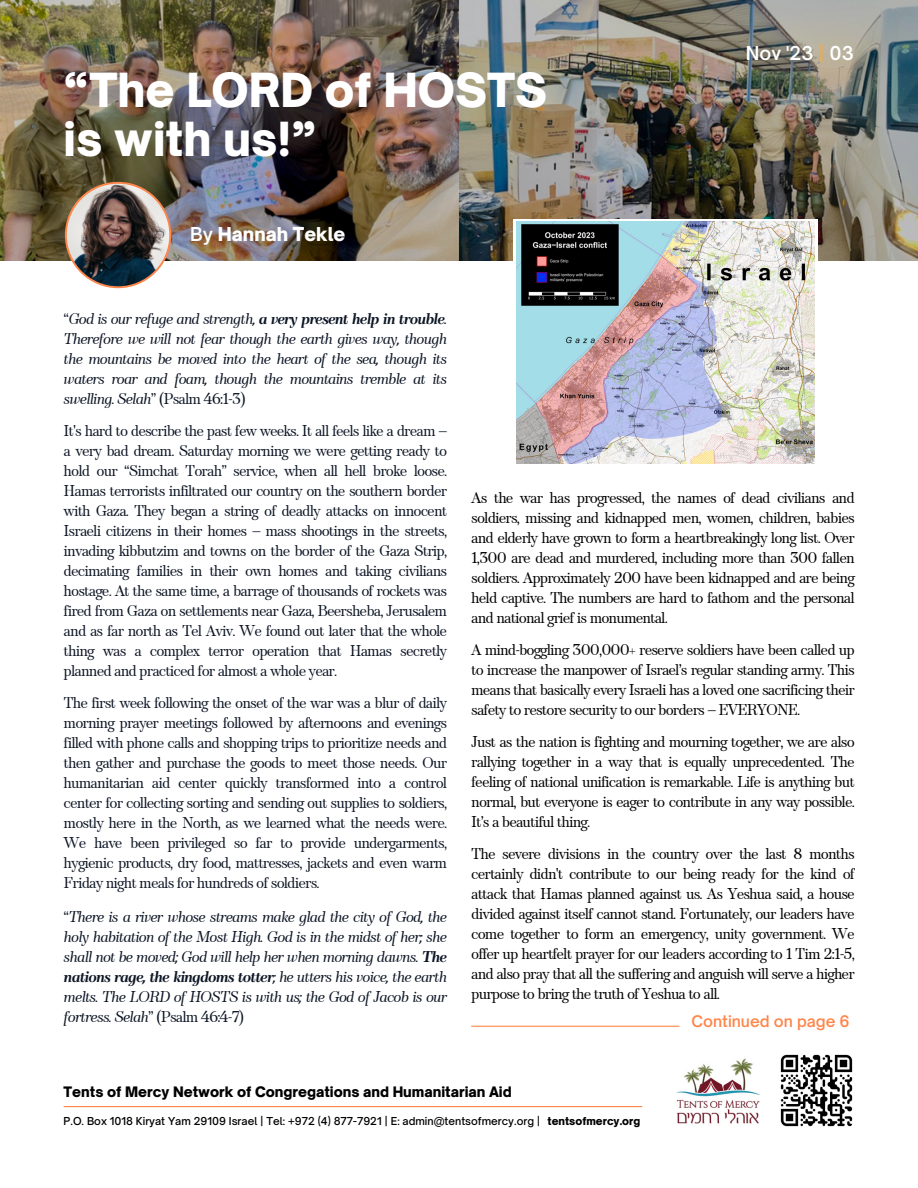
<style>
.page{position:relative;width:918px;height:1188px;background:#fff}
.page>*{position:absolute;margin:0;border:0;box-sizing:border-box;transform-origin:0 0}
.t1{font:900 45px "Open Sauce One";color:#fff}
.t2{font:900 18.3px "Open Sauce One";color:#fff}
.t3{font:600 18.3px "Open Sauce One";color:#fff}
.t4{font:15.6px/20px "TT Barrels";letter-spacing:-.06em;color:#000;text-align:justify}
.t5{font:15.6px/20px "TT Barrels";letter-spacing:-.06em;color:#0c1524;text-align:justify}
.t6{font:italic 15.6px/20px "TT Barrels";letter-spacing:-.06em;color:#0c1524;text-align:justify}
.t7{font:600 15.3px "Open Sauce One";color:#ff864a}
.t8{font:900 13.8px "Open Sauce One";color:#000}
.t9{font:500 10.5px "Open Sauce One";color:#000}
.t10{font:900 10.5px "Open Sauce One";color:#000}
.s1{font-weight:600}
.s2{color:#f6aa3f}
.s3{font-style:normal}
.s4{font-weight:700}
</style>
<div class="page">
<img style="left:0;top:0;width:918px;height:261px">
<img style="left:65px;top:182px;width:106px;height:106px">
<hr style="left:64px;top:1106px;width:578px;height:1px;background:#ff864a">
<svg style="left:780px;top:1054px;width:73px;height:73px"></svg>
<img style="left:676px;top:1058px;width:84px;height:66px">
<hr style="left:471px;top:1026px;width:209px;height:1px;background:#ff864a">
<div style="left:513px;top:219px;width:305px;height:255px;background:#fff"></div>
<img style="left:516px;top:222px;width:298px;height:242px">
<p class="t1" style="left:64px;top:62px;width:485px">“The LORD of HOSTS</p>
<p class="t1" style="left:64px;top:111px;width:254px">is with us!”</p>
<p class="t2" style="left:190px;top:223px;width:157px"><span class="s1">By</span> Hannah Tekle</p>
<p class="t3" style="left:746px;top:42px;width:110px">Nov '23 <span class="s2">|</span> 03</p>
<p class="t6" style="left:64px;top:309px;width:385px"><span class="s3">“</span>God is our refuge and strength, <span class="s4">a very present help in trouble</span>.<br>Therefore we will not fear though the earth gives way, though the mountains be moved into the heart of the sea, though its waters roar and foam, though the mountains tremble at its swelling. Selah<span class="s3">” (Psalm 46:1-3)</span></p>
<p class="t5" style="left:64px;top:421px;width:385px">It's hard to describe the past few weeks. It all feels like a dream – a very bad dream. Saturday morning we were getting ready to hold our “Simchat Torah” service, when all hell broke loose.<br>Hamas terrorists infiltrated our country on the southern border with Gaza. They began a string of deadly attacks on innocent Israeli citizens in their homes – mass shootings in the streets, invading kibbutzim and towns on the border of the Gaza Strip, decimating families in their own homes and taking civilians hostage. At the same time, a barrage of thousands of rockets was fired from Gaza on settlements near Gaza, Beersheba, Jerusalem and as far north as Tel Aviv. We found out later that the whole thing was a complex terror operation that Hamas secretly planned and practiced for almost a whole year.</p>
<p class="t5" style="left:64px;top:693px;width:385px">The first week following the onset of the war was a blur of daily morning prayer meetings followed by afternoons and evenings filled with phone calls and shopping trips to prioritize needs and then gather and purchase the goods to meet those needs. Our humanitarian aid center quickly transformed into a control center for collecting sorting and sending out supplies to soldiers, mostly here in the North, as we learned what the needs were.<br>We have been privileged so far to provide undergarments, hygienic products, dry food, mattresses, jackets and even warm Friday night meals for hundreds of soldiers.</p>
<p class="t6" style="left:64px;top:908px;width:385px"><span class="s3">“</span>There is a river whose streams make glad the city of God, the holy habitation of the Most High. God is in the midst of her; she shall not be moved; God will help her when morning dawns. <span class="s4">The nations rage, the kingdoms totter</span>; he utters his voice, the earth melts. The LORD of HOSTS is with us; the God of Jacob is our fortress. Selah<span class="s3">” (Psalm 46:4-7)</span></p>
<p class="t4" style="left:471px;top:489px;width:385px">As the war has progressed, the names of dead civilians and soldiers, missing and kidnapped men, women, children, babies and elderly have grown to form a heartbreakingly long list. Over 1,300 are dead and murdered, including more than 300 fallen soldiers. Approximately 200 have been kidnapped and are being held captive. The numbers are hard to fathom and the personal and national grief is monumental.</p>
<p class="t4" style="left:471px;top:641px;width:385px">A mind-boggling 300,000+ reserve soldiers have been called up to increase the manpower of Israel’s regular standing army. This means that basically every Israeli has a loved one sacrificing their safety to restore security to our borders – EVERYONE.</p>
<p class="t4" style="left:471px;top:733px;width:385px">Just as the nation is fighting and mourning together, we are also rallying together in a way that is equally unprecedented. The feeling of national unification is remarkable. Life is anything but normal, but everyone is eager to contribute in any way possible.<br>It’s a beautiful thing.</p>
<p class="t4" style="left:471px;top:845px;width:385px">The severe divisions in the country over the last 8 months certainly didn't contribute to our being ready for the kind of attack that Hamas planned against us. As Yeshua said, a house divided against itself cannot stand. Fortunately, our leaders have come together to form an emergency, unity government. We offer up heartfelt prayer for our leaders according to 1 Tim 2:1-5, and also pray that all the suffering and anguish will serve a higher purpose to bring the truth of Yeshua to all.</p>
<p class="t7" style="left:692px;top:1012px;width:160px">Continued on page 6</p>
<p class="t8" style="left:64px;top:1083px;width:450px">Tents of Mercy Network of Congregations and Humanitarian Aid</p>
<p class="t9" style="left:64px;top:1115px;width:478px">P.O. Box 1018 Kiryat Yam 29109 Israel | Tel: +972 (4) 877-7921 | E: admin@tentsofmercy.org |</p>
<p class="t10" style="left:548px;top:1115px;width:94px">tentsofmercy.org</p>
</div>
